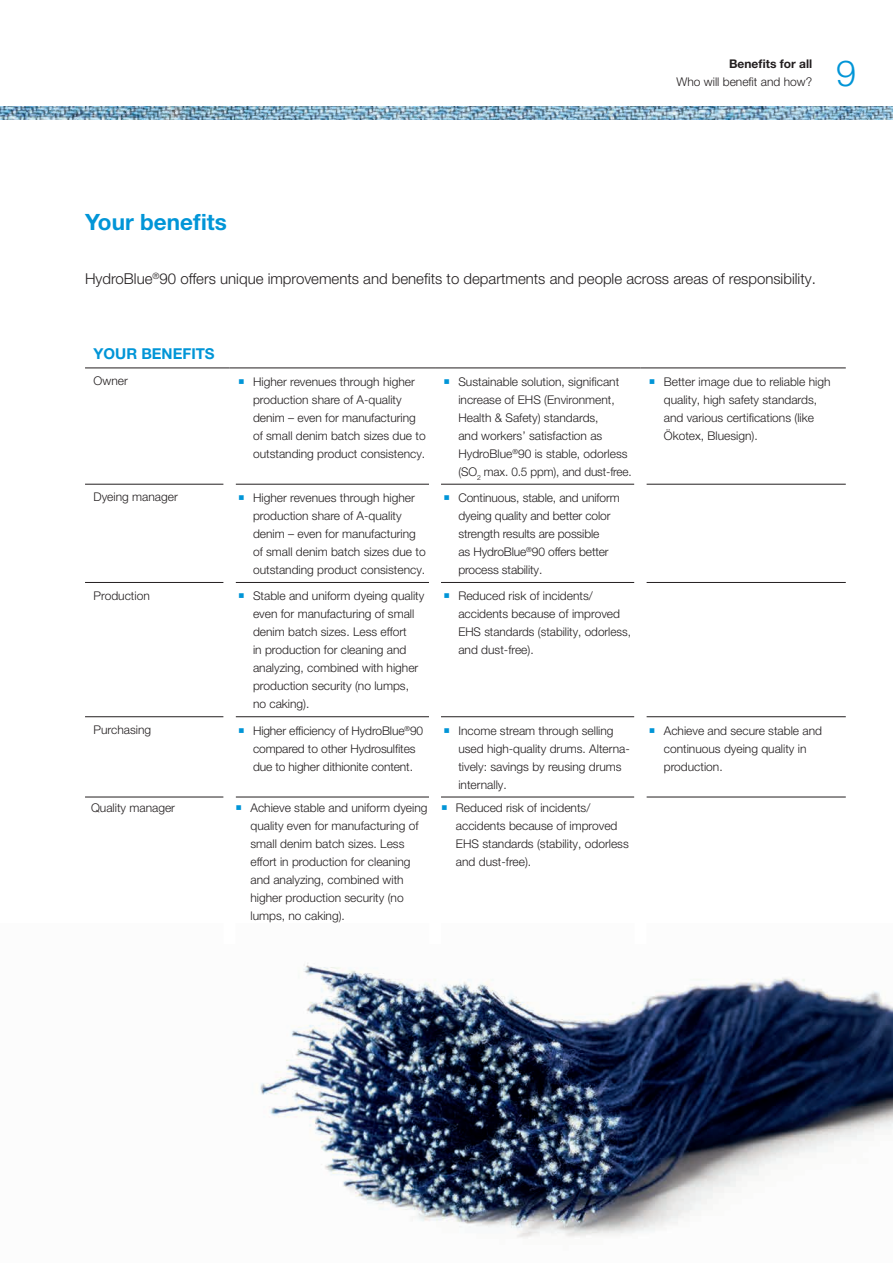
<style>
.page{position:relative;width:893px;height:1263px;background:#fff}
.page>*{position:absolute;margin:0;border:0;box-sizing:border-box;transform-origin:0 0}
.t1{font:300 36px "Helvetica Neue LT Pro";color:#0195d7}
.t2{font:700 22.5px "Helvetica Neue LT Pro";color:#0195d7}
.t3{font:300 15px "Helvetica Neue LT Pro";color:#231f20}
.t4{font:700 15px "Helvetica Neue LT Pro";color:#0195d7}
.t5{font:300 12px/18px "Helvetica Neue LT Pro";color:#231f20}
.t6{font:700 12px "Helvetica Neue LT Pro";color:#231f20}
.s1{color:#0195d7}
</style>
<div class="page">
<img style="left:260px;top:963px;width:633px;height:275px">
<hr style="left:85px;top:484px;width:139px;height:1px;background:#231f20">
<hr style="left:236px;top:484px;width:193px;height:1px;background:#231f20">
<hr style="left:441px;top:484px;width:193px;height:1px;background:#231f20">
<hr style="left:646px;top:484px;width:200px;height:1px;background:#231f20">
<hr style="left:85px;top:582px;width:139px;height:1px;background:#231f20">
<hr style="left:236px;top:582px;width:193px;height:1px;background:#231f20">
<hr style="left:441px;top:582px;width:193px;height:1px;background:#231f20">
<hr style="left:646px;top:582px;width:200px;height:1px;background:#231f20">
<hr style="left:85px;top:716px;width:139px;height:1px;background:#231f20">
<hr style="left:236px;top:716px;width:193px;height:1px;background:#231f20">
<hr style="left:441px;top:716px;width:193px;height:1px;background:#231f20">
<hr style="left:646px;top:716px;width:200px;height:1px;background:#231f20">
<hr style="left:85px;top:797px;width:139px;height:1px;background:#231f20">
<hr style="left:236px;top:797px;width:193px;height:1px;background:#231f20">
<hr style="left:441px;top:797px;width:193px;height:1px;background:#231f20">
<hr style="left:646px;top:797px;width:200px;height:1px;background:#231f20">
<hr style="left:85px;top:368px;width:145px;height:1px;background:#231f20">
<hr style="left:230px;top:368px;width:205px;height:1px;background:#231f20">
<hr style="left:435px;top:368px;width:205px;height:1px;background:#231f20">
<hr style="left:640px;top:368px;width:206px;height:1px;background:#231f20">
<img style="left:0;top:106px;width:893px;height:13px">
<p class="t6" style="left:729px;top:56px;width:85px">Benefits for all</p>
<p class="t5" style="left:677px;top:72px;width:137px">Who will benefit and how?</p>
<h1 class="t1" style="left:836px;top:51px;width:22px">9</h1>
<h2 class="t2" style="left:85px;top:208px;width:143px">Your benefits</h2>
<p class="t3" style="left:85px;top:269px;width:729px">HydroBlue<sup>®</sup>90 offers unique improvements and benefits to departments and people across areas of responsibility.</p>
<p class="t4" style="left:94px;top:345px;width:123px">YOUR BENEFITS</p>
<p class="t5" style="left:94px;top:371px;width:36px">Owner</p>
<p class="t5" style="left:253px;top:372px;width:174px;text-indent:-15px"><span class="s1">○</span> Higher revenues through higher production share of A-quality denim – even for manufacturing of small denim batch sizes due to outstanding product consistency.</p>
<p class="t5" style="left:458px;top:372px;width:173px;text-indent:-15px"><span class="s1">○</span> Sustainable solution, significant increase of EHS (Environment,<br>Health &amp; Safety) standards,<br>and workers’ satisfaction as<br>HydroBlue<sup>®</sup>90 is stable, odorless (SO<sub>2</sub> max. 0. 5 ppm), and dust-free.</p>
<p class="t5" style="left:664px;top:372px;width:168px;text-indent:-15px"><span class="s1">○</span> Better image due to reliable high quality, high safety standards, and various certifications (like<br>Ökotex, Bluesign).</p>
<p class="t5" style="left:94px;top:488px;width:86px">Dyeing manager</p>
<p class="t5" style="left:253px;top:488px;width:174px;text-indent:-15px"><span class="s1">○</span> Higher revenues through higher production share of A-quality denim – even for manufacturing of small denim batch sizes due to outstanding product consistency.</p>
<p class="t5" style="left:458px;top:488px;width:163px;text-indent:-15px"><span class="s1">○</span> Continuous, stable, and uniform dyeing quality and better color strength results are possible<br>as HydroBlue<sup>®</sup>90 offers better process stability.</p>
<p class="t5" style="left:94px;top:586px;width:58px">Production</p>
<p class="t5" style="left:253px;top:587px;width:173px;text-indent:-15px"><span class="s1">○</span> Stable and uniform dyeing quality even for manufacturing of small denim batch sizes. Less effort<br>in production for cleaning and analyzing, combined with higher production security (no lumps, no caking).</p>
<p class="t5" style="left:458px;top:587px;width:174px;text-indent:-15px"><span class="s1">○</span> Reduced risk of incidents/ accidents because of improved<br>EHS standards (stability, odorless, and dust-free).</p>
<p class="t5" style="left:94px;top:720px;width:59px">Purchasing</p>
<p class="t5" style="left:253px;top:721px;width:172px;text-indent:-15px"><span class="s1">○</span> Higher efficiency of HydroBlue<sup>®</sup>90 compared to other Hydrosulfites due to higher dithionite content.</p>
<p class="t5" style="left:458px;top:721px;width:173px;text-indent:-15px"><span class="s1">○</span> Income stream through selling used high-quality drums. Alterna&shy;tively: savings by reusing drums internally.</p>
<p class="t5" style="left:664px;top:721px;width:160px;text-indent:-15px"><span class="s1">○</span> Achieve and secure stable and continuous dyeing quality in production.</p>
<p class="t5" style="left:91px;top:798px;width:86px">Quality manager</p>
<p class="t5" style="left:250px;top:799px;width:178px;text-indent:-15px"><span class="s1">○</span> Achieve stable and uniform dyeing quality even for manufacturing of small denim batch sizes. Less effort in production for cleaning and analyzing, combined with higher production security (no lumps, no caking).</p>
<p class="t5" style="left:456px;top:799px;width:174px;text-indent:-15px"><span class="s1">○</span> Reduced risk of incidents/ accidents because of improved<br>EHS standards (stability, odorless and dust-free).</p>
</div>
